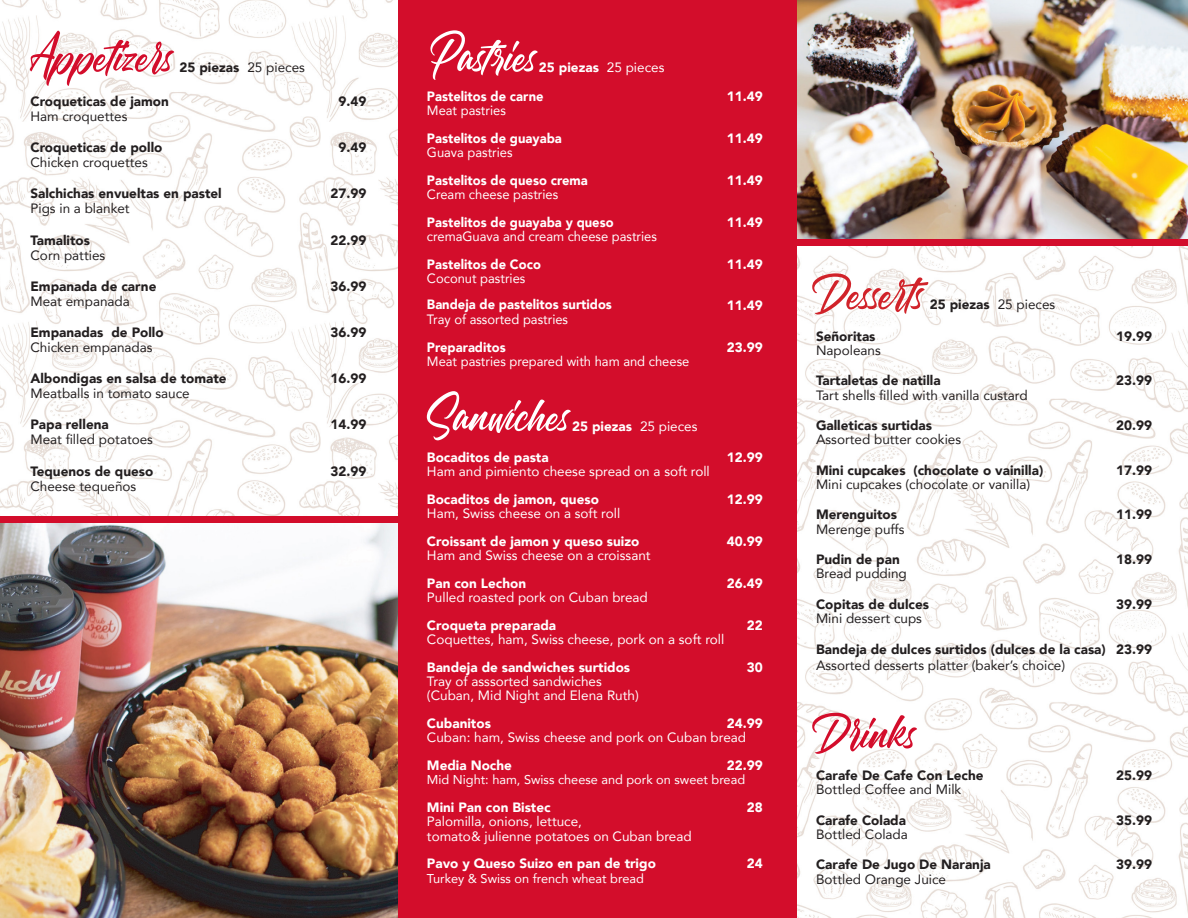
<style>
.page{position:relative;width:1188px;height:918px;background:#fff}
.page>*{position:absolute;margin:0;border:0;box-sizing:border-box;transform-origin:0 0}
.t1{font:66.9px "Carrington Demo";color:#fff}
.t2{font:66.9px "Carrington Demo";color:#d30d2b}
.t3{font:66.9px "Carrington Demo";color:#d1232a}
.t4{font:900 13.5px "Avenir";color:#231f20}
.t5{font:13.5px "Avenir";color:#231f20}
.t6{font:13.5px/14.2px "Avenir";color:#fff}
.t7{font:900 13.5px/29.2px "Avenir";color:#fff}
.t8{font:13.5px "Avenir";color:#fff;scale:.96 1}
.t9{font:900 13.5px "Avenir";color:#fff;scale:.96 1}
.t10{font:12.75px "Avenir";color:#fff}
.s1{font-weight:400}
</style>
<div class="page">
<img style="left:0;top:0;width:1188px;height:918px">
<img style="left:0;top:523px;width:398px;height:395px">
<img style="left:796px;top:0;width:392px;height:240px">
<div style="left:0;top:516px;width:400px;height:7px;background:#d30d2b"></div>
<div style="left:788px;top:240px;width:400px;height:6px;background:#d30d2b"></div>
<div style="left:398px;top:0;width:398px;height:918px;background:#d30d2b"></div>
<h1 class="t2" style="left:30px;top:24px;width:142px">Appetizers</h1>
<p class="t4" style="left:179px;top:55px;width:127px">25 piezas <span class="s1">25 pieces</span></p>
<p class="t4" style="left:30px;top:90px;width:140px">Croqueticas de jamon</p>
<p class="t4" style="left:339px;top:90px;width:29px">9.49</p>
<p class="t5" style="left:30px;top:105px;width:99px">Ham croquettes</p>
<p class="t4" style="left:30px;top:136px;width:133px">Croqueticas de pollo</p>
<p class="t4" style="left:339px;top:136px;width:29px">9.49</p>
<p class="t5" style="left:30px;top:152px;width:119px">Chicken croquettes</p>
<p class="t4" style="left:30px;top:182px;width:193px">Salchichas envueltas en pastel</p>
<p class="t4" style="left:331px;top:182px;width:37px">27.99</p>
<p class="t5" style="left:30px;top:198px;width:101px">Pigs in a blanket</p>
<p class="t4" style="left:30px;top:228px;width:61px">Tamalitos</p>
<p class="t4" style="left:331px;top:228px;width:37px">22.99</p>
<p class="t5" style="left:30px;top:244px;width:76px">Corn patties</p>
<p class="t4" style="left:30px;top:274px;width:127px">Empanada de carne</p>
<p class="t4" style="left:331px;top:274px;width:37px">36.99</p>
<p class="t5" style="left:30px;top:290px;width:101px">Meat empanada</p>
<p class="t4" style="left:30px;top:321px;width:135px">Empanadas de Pollo</p>
<p class="t4" style="left:331px;top:321px;width:37px">36.99</p>
<p class="t5" style="left:30px;top:336px;width:124px">Chicken empanadas</p>
<p class="t4" style="left:30px;top:367px;width:198px">Albondigas en salsa de tomate</p>
<p class="t4" style="left:331px;top:367px;width:37px">16.99</p>
<p class="t5" style="left:30px;top:383px;width:161px">Meatballs in tomato sauce</p>
<p class="t4" style="left:30px;top:413px;width:80px">Papa rellena</p>
<p class="t4" style="left:331px;top:413px;width:37px">14.99</p>
<p class="t5" style="left:30px;top:429px;width:124px">Meat filled potatoes</p>
<p class="t4" style="left:30px;top:459px;width:124px">Tequenos de queso</p>
<p class="t4" style="left:331px;top:459px;width:37px">32.99</p>
<p class="t5" style="left:30px;top:475px;width:107px">Cheese tequeños</p>
<h1 class="t1" style="left:427px;top:24px;width:109px">Pastries</h1>
<p class="t7" style="left:427px;top:52px;width:239px;text-indent:112px">25 piezas <span class="s1">25 pieces<br></span>Pastelitos de carne</p>
<p class="t7" style="left:727px;top:81px;width:37px">11.49</p>
<p class="t8" style="left:427px;top:100px;width:84px">Meat pastries</p>
<p class="t9" style="left:427px;top:127px;width:142px">Pastelitos de guayaba</p>
<p class="t7" style="left:727px;top:123px;width:37px">11.49</p>
<p class="t8" style="left:427px;top:142px;width:91px">Guava pastries</p>
<p class="t9" style="left:427px;top:169px;width:169px">Pastelitos de queso crema</p>
<p class="t7" style="left:727px;top:165px;width:37px">11.49</p>
<p class="t8" style="left:427px;top:184px;width:138px">Cream cheese pastries</p>
<p class="t9" style="left:427px;top:211px;width:196px">Pastelitos de guayaba y queso</p>
<p class="t7" style="left:727px;top:207px;width:37px">11.49</p>
<p class="t8" style="left:427px;top:226px;width:241px">cremaGuava and cream cheese pastries</p>
<p class="t9" style="left:427px;top:253px;width:120px">Pastelitos de Coco</p>
<p class="t7" style="left:727px;top:249px;width:37px">11.49</p>
<p class="t8" style="left:427px;top:268px;width:104px">Coconut pastries</p>
<p class="t9" style="left:427px;top:293px;width:194px">Bandeja de pastelitos surtidos</p>
<p class="t7" style="left:727px;top:290px;width:37px">11.49</p>
<p class="t8" style="left:427px;top:308px;width:149px">Tray of assorted pastries</p>
<p class="t9" style="left:427px;top:335px;width:83px">Preparaditos</p>
<p class="t7" style="left:727px;top:332px;width:37px">23.99</p>
<p class="t8" style="left:427px;top:350px;width:275px">Meat pastries prepared with ham and cheese</p>
<h1 class="t1" style="left:427px;top:383px;width:143px">Sanwiches</h1>
<p class="t7" style="left:572px;top:411px;width:127px">25 piezas <span class="s1">25 pieces</span></p>
<p class="t7" style="left:427px;top:442px;width:123px">Bocaditos de pasta</p>
<p class="t7" style="left:727px;top:442px;width:37px">12.99</p>
<p class="t6" style="left:427px;top:464px;width:284px">Ham and pimiento cheese spread on a soft roll</p>
<p class="t7" style="left:427px;top:484px;width:173px">Bocaditos de jamon, queso</p>
<p class="t7" style="left:727px;top:484px;width:37px">12.99</p>
<p class="t6" style="left:427px;top:506px;width:195px">Ham, Swiss cheese on a soft roll</p>
<p class="t7" style="left:427px;top:526px;width:214px">Croissant de jamon y queso suizo</p>
<p class="t7" style="left:727px;top:526px;width:37px">40.99</p>
<p class="t6" style="left:427px;top:548px;width:225px">Ham and Swiss cheese on a croissant</p>
<p class="t7" style="left:427px;top:568px;width:101px">Pan con Lechon</p>
<p class="t7" style="left:727px;top:568px;width:37px">26.49</p>
<p class="t6" style="left:427px;top:590px;width:222px">Pulled roasted pork on Cuban bread</p>
<p class="t7" style="left:427px;top:610px;width:131px">Croqueta preparada</p>
<p class="t7" style="left:747px;top:610px;width:17px">22</p>
<p class="t6" style="left:427px;top:632px;width:299px">Coquettes, ham, Swiss cheese, pork on a soft roll</p>
<p class="t7" style="left:427px;top:652px;width:205px">Bandeja de sandwiches surtidos</p>
<p class="t7" style="left:747px;top:652px;width:17px">30</p>
<p class="t6" style="left:427px;top:674px;width:213px">Tray of asssorted sandwiches (Cuban, Mid Night and Elena Ruth)</p>
<p class="t7" style="left:427px;top:708px;width:65px">Cubanitos</p>
<p class="t7" style="left:727px;top:708px;width:37px">24.99</p>
<p class="t6" style="left:427px;top:730px;width:321px">Cuban: ham, Swiss cheese and pork on Cuban bread</p>
<p class="t7" style="left:427px;top:750px;width:86px">Media Noche</p>
<p class="t7" style="left:727px;top:750px;width:37px">22.99</p>
<p class="t10" style="left:427px;top:770px;width:320px">Mid Night: ham, Swiss cheese and pork on sweet bread</p>
<p class="t7" style="left:427px;top:792px;width:125px">Mini Pan con Bistec</p>
<p class="t7" style="left:747px;top:792px;width:17px">28</p>
<p class="t6" style="left:427px;top:814px;width:266px">Palomilla, onions, lettuce,<br>tomato&amp; julienne potatoes on Cuban bread</p>
<p class="t7" style="left:427px;top:849px;width:230px">Pavo y Queso Suizo en pan de trigo</p>
<p class="t7" style="left:747px;top:849px;width:17px">24</p>
<p class="t10" style="left:427px;top:868px;width:218px">Turkey &amp; Swiss on french wheat bread</p>
<h1 class="t3" style="left:816px;top:261px;width:107px">Desserts</h1>
<p class="t4" style="left:930px;top:293px;width:127px">25 piezas <span class="s1">25 pieces</span></p>
<p class="t4" style="left:816px;top:324px;width:61px">Señoritas</p>
<p class="t4" style="left:1116px;top:324px;width:37px">19.99</p>
<p class="t5" style="left:816px;top:339px;width:66px">Napoleans</p>
<p class="t4" style="left:816px;top:369px;width:126px">Tartaletas de natilla</p>
<p class="t4" style="left:1116px;top:369px;width:37px">23.99</p>
<p class="t5" style="left:816px;top:384px;width:213px">Tart shells filled with vanilla custard</p>
<p class="t4" style="left:816px;top:414px;width:118px">Galleticas surtidas</p>
<p class="t4" style="left:1116px;top:414px;width:37px">20.99</p>
<p class="t5" style="left:816px;top:429px;width:147px">Assorted butter cookies</p>
<p class="t4" style="left:816px;top:458px;width:229px">Mini cupcakes (chocolate o vainilla)</p>
<p class="t4" style="left:1116px;top:458px;width:37px">17.99</p>
<p class="t5" style="left:816px;top:473px;width:216px">Mini cupcakes (chocolate or vanilla)</p>
<p class="t4" style="left:816px;top:503px;width:82px">Merenguitos</p>
<p class="t4" style="left:1116px;top:503px;width:37px">11.99</p>
<p class="t5" style="left:816px;top:518px;width:90px">Merenge puffs</p>
<p class="t4" style="left:816px;top:548px;width:85px">Pudin de pan</p>
<p class="t4" style="left:1116px;top:548px;width:37px">18.99</p>
<p class="t5" style="left:816px;top:563px;width:92px">Bread pudding</p>
<p class="t4" style="left:816px;top:593px;width:115px">Copitas de dulces</p>
<p class="t4" style="left:1116px;top:593px;width:37px">39.99</p>
<p class="t5" style="left:816px;top:608px;width:108px">Mini dessert cups</p>
<p class="t4" style="left:816px;top:637px;width:338px">Bandeja de dulces surtidos (dulces de la casa) 23.99</p>
<p class="t5" style="left:816px;top:654px;width:251px">Assorted desserts platter (baker’s choice)</p>
<h1 class="t2" style="left:816px;top:701px;width:100px">Drinks</h1>
<p class="t4" style="left:816px;top:764px;width:169px">Carafe De Cafe Con Leche</p>
<p class="t4" style="left:1116px;top:764px;width:37px">25.99</p>
<p class="t5" style="left:816px;top:779px;width:147px">Bottled Coffee and Milk</p>
<p class="t4" style="left:816px;top:808px;width:91px">Carafe Colada</p>
<p class="t4" style="left:1116px;top:808px;width:37px">35.99</p>
<p class="t5" style="left:816px;top:823px;width:93px">Bottled Colada</p>
<p class="t4" style="left:816px;top:853px;width:176px">Carafe De Jugo De Naranja</p>
<p class="t4" style="left:1116px;top:853px;width:37px">39.99</p>
<p class="t5" style="left:816px;top:868px;width:132px">Bottled Orange Juice</p>
</div>
